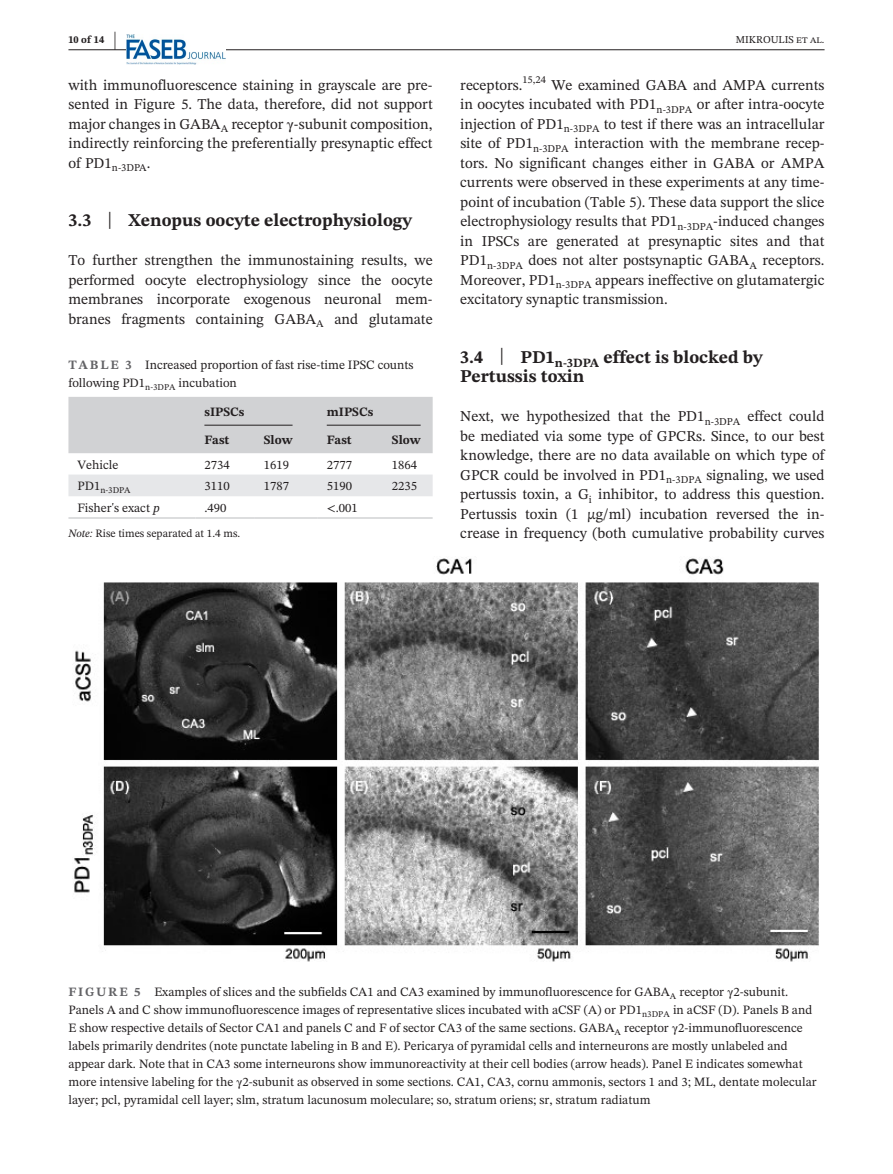
<style>
.page{position:relative;width:893px;height:1174px;background:#fff}
.page>*{position:absolute;margin:0;border:0;box-sizing:border-box;transform-origin:0 0}
.t1{font:700 18px/19.5px "STIX Two Text";color:#231f20}
.t2{font:15px/19.5px "STIX Two Text";color:#231f20;text-align:justify}
.t3{font:12.75px/18px "STIX Two Text";color:#231f20}
.t4{font:700 12.75px "STIX Two Text";color:#231f20}
.t5{font:11.25px "STIX Two Text";color:#231f20}
.t6{font:10.5px "STIX Two Text";color:#231f20}
.t7{font:700 10.5px "STIX Two Text";color:#231f20}
.t8{font:8.85px "STIX Two Text";color:#231f20}
.s1{font-size:21px}
.s2{font-family:"STIX"}
.s3{font-weight:400;font-size:23.7px}
.s4{font-weight:700;color:#636366}
.s5{font-style:italic}
</style>
<div class="page">
<hr style="left:68px;top:49px;width:756px;height:1px;background:#231f20">
<img style="left:126px;top:35px;width:99px;height:30px">
<div style="left:68px;top:397px;width:365px;height:56px;background:#d1d2d4"></div>
<div style="left:68px;top:474px;width:365px;height:22px;background:#e6e7e9"></div>
<hr style="left:68px;top:517px;width:127px;height:2px;background:#d1d2d4">
<hr style="left:195px;top:517px;width:60px;height:2px;background:#d1d2d4">
<hr style="left:255px;top:517px;width:63px;height:2px;background:#d1d2d4">
<hr style="left:318px;top:517px;width:65px;height:2px;background:#d1d2d4">
<hr style="left:383px;top:517px;width:50px;height:2px;background:#d1d2d4">
<hr style="left:204px;top:425px;width:89px;height:1px;background:#231f20">
<hr style="left:327px;top:425px;width:94px;height:1px;background:#231f20">
<img style="left:74px;top:558px;width:745px;height:404px">
<p class="t7" style="left:68px;top:32px;width:50px">10 of 14 <span class="s1">|</span></p>
<p class="t6" style="left:736px;top:32px;width:90px">MIKROULIS et al.</p>
<p class="t2" style="left:68px;top:75px;width:366px">with immunofluorescence staining in grayscale are pre&shy;sented in Figure 5. The data, therefore, did not support major changes in GABA<sub>A</sub> receptor <span class="s2">γ</span>-subunit composition, indirectly reinforcing the preferentially presynaptic effect of PD1<sub>n-3DPA</sub>.</p>
<p class="t6" style="left:522px;top:72px;width:25px">15,24</p>
<p class="t2" style="left:460px;top:75px;width:366px;text-indent:91px">We examined GABA and AMPA currents in oocytes incubated with PD1<sub>n-3DPA</sub> or after intra-oocyte injection of PD1<sub>n-3DPA</sub> to test if there was an intracellular site of PD1<sub>n-3DPA</sub> interaction with the membrane recep&shy;tors. No significant changes either in GABA or AMPA currents were observed in these experiments at any time&shy;point of incubation (Table 5). These data support the slice electrophysiology results that PD1<sub>n-3DPA</sub>-induced changes in IPSCs are generated at presynaptic sites and that PD1<sub>n-3DPA</sub> does not alter postsynaptic GABA<sub>A</sub> receptors.<br>Moreover, PD1<sub>n-3DPA</sub> appears ineffective on glutamatergic excitatory synaptic transmission.</p>
<p class="t2" style="left:460px;top:75px;width:64px">receptors.</p>
<p class="t1" style="left:68px;top:211px;width:345px">3.3 <span class="s3">|</span> Xenopus oocyte electrophysiology</p>
<p class="t2" style="left:68px;top:250px;width:366px">To further strengthen the immunostaining results, we performed oocyte electrophysiology since the oocyte membranes incorporate exogenous neuronal mem&shy;branes fragments containing GABA<sub>A</sub> and glutamate</p>
<p class="t3" style="left:68px;top:356px;width:347px"><span class="s4">TABLE 3</span> Increased proportion of fast rise-time IPSC counts following PD1<sub>n-3DPA</sub> incubation</p>
<p class="t4" style="left:204px;top:402px;width:42px">sIPSCs</p>
<p class="t4" style="left:327px;top:402px;width:48px">mIPSCs</p>
<p class="t4" style="left:204px;top:430px;width:27px">Fast</p>
<p class="t4" style="left:264px;top:430px;width:30px">Slow</p>
<p class="t4" style="left:327px;top:430px;width:27px">Fast</p>
<p class="t4" style="left:392px;top:430px;width:30px">Slow</p>
<p class="t3" style="left:77px;top:455px;width:42px">Vehicle</p>
<p class="t3" style="left:204px;top:455px;width:27px">2734</p>
<p class="t3" style="left:264px;top:455px;width:27px">1619</p>
<p class="t3" style="left:327px;top:455px;width:27px">2777</p>
<p class="t3" style="left:392px;top:455px;width:27px">1864</p>
<p class="t8" style="left:77px;top:484px;width:55px"><sup>PD1</sup>n-3DPA</p>
<p class="t3" style="left:204px;top:477px;width:27px">3110</p>
<p class="t3" style="left:264px;top:477px;width:27px">1787</p>
<p class="t3" style="left:327px;top:477px;width:27px">5190</p>
<p class="t3" style="left:392px;top:477px;width:27px">2235</p>
<p class="t3" style="left:77px;top:499px;width:84px">Fisher's exact <span class="s5">p</span></p>
<p class="t3" style="left:204px;top:499px;width:24px">.490</p>
<p class="t3" style="left:327px;top:499px;width:33px">&lt;.001</p>
<p class="t5" style="left:68px;top:525px;width:173px"><span class="s5">Note:</span> Rise times separated at 1.4 ms.</p>
<p class="t1" style="left:460px;top:347px;width:304px">3.4 <span class="s3">|</span> PD1<sub>n-3DPA</sub> effect is blocked by<br>Pertussis toxin</p>
<p class="t2" style="left:460px;top:406px;width:366px">Next, we hypothesized that the PD1<sub>n-3DPA</sub> effect could be mediated via some type of GPCRs. Since, to our best knowledge, there are no data available on which type of GPCR could be involved in PD1<sub>n-3DPA</sub> signaling, we used pertussis toxin, a G<sub>i</sub> inhibitor, to address this question.<br>Pertussis toxin (1 µg/ml) incubation reversed the in&shy;crease in frequency (both cumulative probability curves</p>
<p class="t3" style="left:68px;top:982px;width:750px"><span class="s4">FIGURE 5</span> Examples of slices and the subfields CA1 and CA3 examined by immunofluorescence for GABA<sub>A</sub> receptor <span class="s2">γ</span>2-subunit.<br>Panels A and C show immunofluorescence images of representative slices incubated with aCSF (A) or PD1<sub>n3DPA</sub> in aCSF (D). Panels B and E show respective details of Sector CA1 and panels C and F of sector CA3 of the same sections. GABA<sub>A</sub> receptor <span class="s2">γ</span>2-immunofluorescence labels primarily dendrites (note punctate labeling in B and E). Pericarya of pyramidal cells and interneurons are mostly unlabeled and appear dark. Note that in CA3 some interneurons show immunoreactivity at their cell bodies (arrow heads). Panel E indicates somewhat more intensive labeling for the <span class="s2">γ</span>2-subunit as observed in some sections. CA1, CA3, cornu ammonis, sectors 1 and 3; ML, dentate molecular layer; pcl, pyramidal cell layer; slm, stratum lacunosum moleculare; so, stratum oriens; sr, stratum radiatum</p>
</div>
